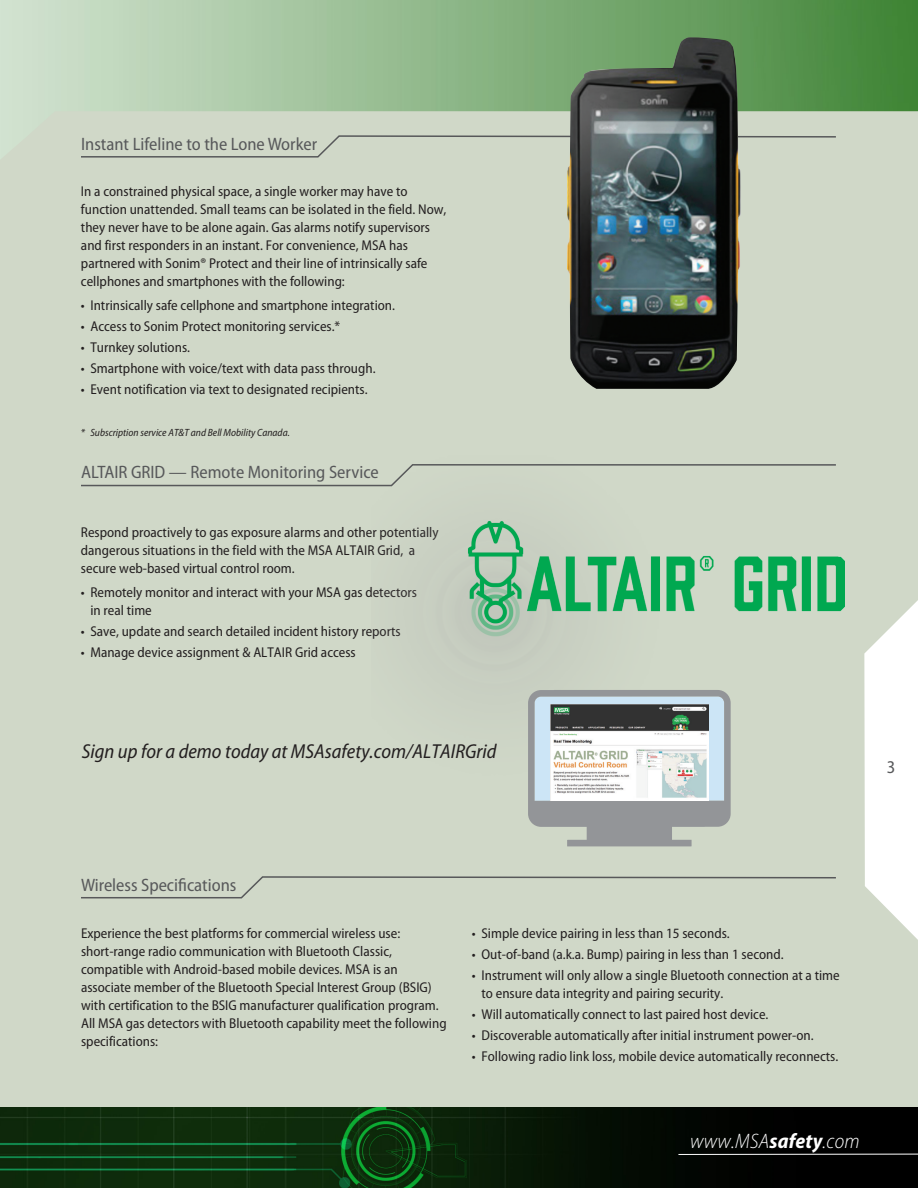
<style>
.page{position:relative;width:918px;height:1188px;background:#fff}
.page>*{position:absolute;margin:0;border:0;box-sizing:border-box;transform-origin:0 0}
.t1{font:italic 300 semi-condensed 21px "Myriad Pro";letter-spacing:.01em;color:#fff}
.Bullet_Copy_-_new_pa{font:italic semi-condensed 20.25px "Myriad Pro";color:#231f20}
.t2{font:semi-condensed 18px "Myriad Pro";color:#57585a}
.Body_Copy{font:semi-condensed 14.25px/18px "Myriad Pro";color:#231f20}
.Bullet_Copy_-_new_pa-2{font:semi-condensed 14.25px/18px "Myriad Pro";color:#231f20}
.Bullet_Copy_-_new_pa-3{font:italic semi-condensed 10.5px "Myriad Pro";color:#231f20}
.s1{font-weight:700}
</style>
<div class="page">
<img style="left:0;top:0;width:918px;height:111px">
<img style="left:0;top:1107px;width:918px;height:81px">
<div style="left:0;top:111px;width:918px;height:996px;background:#d0d8c8"></div>
<hr style="left:678px;top:1154px;width:240px;height:1px;background:#fff">
<svg style="left:864px;top:600px;width:54px;height:340px"></svg>
<svg style="left:80px;top:135px;width:757px;height:23px;background:#c8cfc0"></svg>
<img style="left:567px;top:37px;width:174px;height:353px">
<svg style="left:80px;top:875px;width:757px;height:24px;background:#c8cfc0"></svg>
<svg style="left:80px;top:463px;width:292px;height:24px;background:#c8cfc1"></svg>
<img style="left:372px;top:455px;width:473px;height:321px">
<svg style="left:528px;top:690px;width:203px;height:156px;background:#aab3b7"></svg>
<img style="left:550px;top:705px;width:159px;height:96px">
<p class="t2" style="left:81px;top:135px;width:238px">Instant Lifeline to the Lone Worker</p>
<p class="Body_Copy" style="left:81px;top:183px;width:367px">In a constrained physical space, a single worker may have to function unattended. Small teams can be isolated in the field. Now, they never have to be alone again. Gas alarms notify supervisors and first responders in an instant. For convenience, MSA has partnered with Sonim® Protect and their line of intrinsically safe cellphones and smartphones with the following:</p>
<p class="Bullet_Copy_-_new_pa-2" style="left:81px;top:297px;width:316px">• Intrinsically safe cellphone and smartphone integration.</p>
<p class="Bullet_Copy_-_new_pa-2" style="left:81px;top:318px;width:261px">• Access to Sonim Protect monitoring services.*</p>
<p class="Bullet_Copy_-_new_pa-2" style="left:81px;top:339px;width:111px">• Turnkey solutions.</p>
<p class="Bullet_Copy_-_new_pa-2" style="left:81px;top:360px;width:296px">• Smartphone with voice/text with data pass through.</p>
<p class="Bullet_Copy_-_new_pa-2" style="left:81px;top:381px;width:288px">• Event notification via text to designated recipients.</p>
<p class="Bullet_Copy_-_new_pa-3" style="left:81px;top:427px;width:210px">* Subscription service AT&amp;T and Bell Mobility Canada.</p>
<p class="t2" style="left:81px;top:463px;width:299px">ALTAIR GRID — Remote Monitoring Service</p>
<p class="Body_Copy" style="left:81px;top:523px;width:359px">Respond proactively to gas exposure alarms and other potentially dangerous situations in the field with the MSA ALTAIR Grid, a secure web-based virtual control room.</p>
<p class="Bullet_Copy_-_new_pa-2" style="left:90px;top:583px;width:328px;text-indent:-10px">• Remotely monitor and interact with your MSA gas detectors in real time</p>
<p class="Bullet_Copy_-_new_pa-2" style="left:81px;top:622px;width:321px">• Save, update and search detailed incident history reports</p>
<p class="Bullet_Copy_-_new_pa-2" style="left:81px;top:643px;width:276px">• Manage device assignment &amp; ALTAIR Grid access</p>
<p class="Bullet_Copy_-_new_pa" style="left:82px;top:741px;width:417px">Sign up for a demo today at MSAsafety.com/ALTAIRGrid</p>
<p class="t2" style="left:887px;top:757px;width:10px">3</p>
<p class="t2" style="left:81px;top:875px;width:157px">Wireless Specifications</p>
<p class="Body_Copy" style="left:81px;top:924px;width:367px">Experience the best platforms for commercial wireless use: short-range radio communication with Bluetooth Classic, compatible with Android-based mobile devices. MSA is an associate member of the Bluetooth Special Interest Group (BSIG) with certification to the BSIG manufacturer qualification program.<br>All MSA gas detectors with Bluetooth capability meet the following specifications:</p>
<p class="Bullet_Copy_-_new_pa-2" style="left:472px;top:924px;width:259px">• Simple device pairing in less than 15 seconds.</p>
<p class="Bullet_Copy_-_new_pa-2" style="left:472px;top:945px;width:313px">• Out-of-band (a.k.a. Bump) pairing in less than 1 second.</p>
<p class="Bullet_Copy_-_new_pa-2" style="left:482px;top:966px;width:360px;text-indent:-10px">• Instrument will only allow a single Bluetooth connection at a time to ensure data integrity and pairing security.</p>
<p class="Bullet_Copy_-_new_pa-2" style="left:472px;top:1005px;width:298px">• Will automatically connect to last paired host device.</p>
<p class="Bullet_Copy_-_new_pa-2" style="left:472px;top:1026px;width:343px">• Discoverable automatically after initial instrument power-on.</p>
<p class="Bullet_Copy_-_new_pa-2" style="left:472px;top:1047px;width:368px">• Following radio link loss, mobile device automatically reconnects.</p>
<p class="t1" style="left:690px;top:1130px;width:171px">www.MSA<span class="s1">safety</span>.com</p>
</div>
